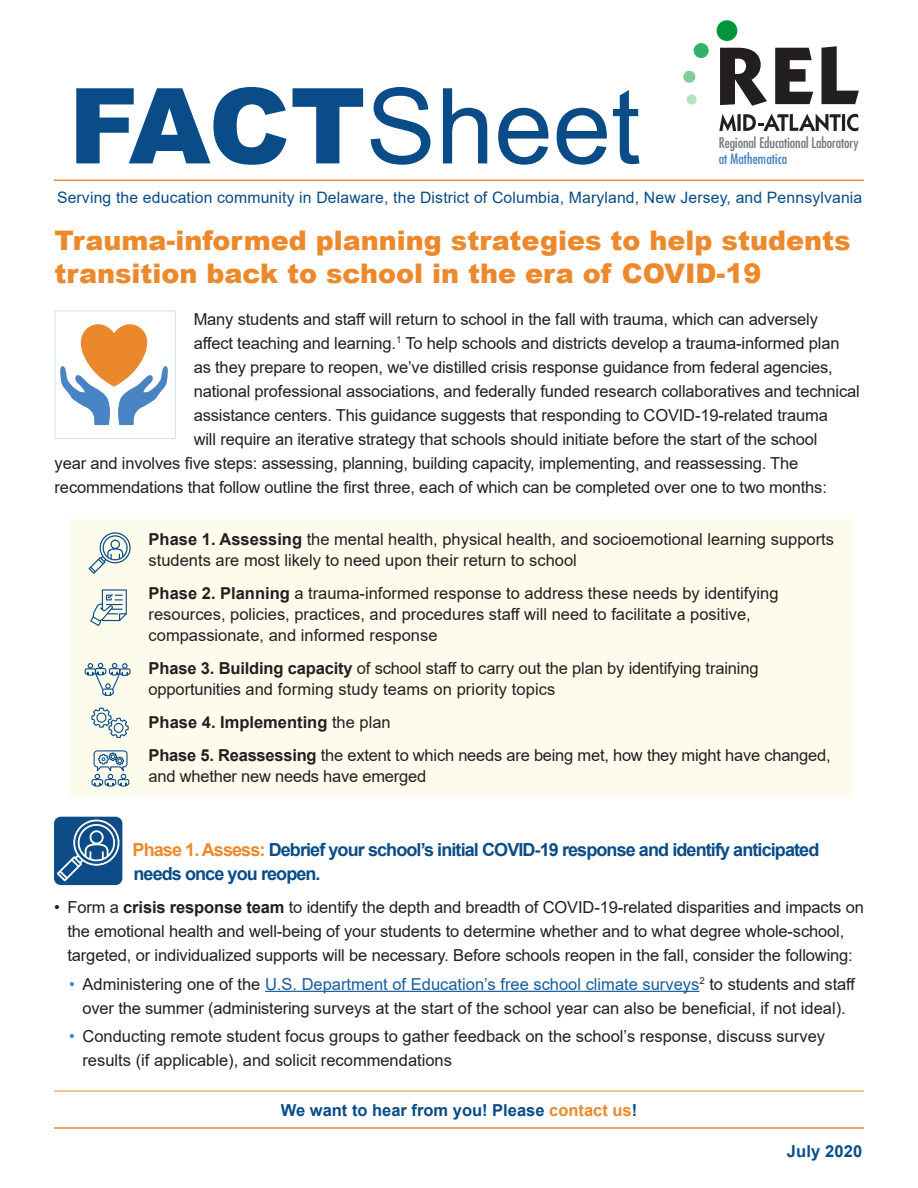
<style>
.page{position:relative;width:918px;height:1188px;background:#fff}
.page>*{position:absolute;margin:0;border:0;box-sizing:border-box;transform-origin:0 0}
.t1{font:105px "Arial";color:#094c88}
.Fact_sheet_title{font:900 27px/33px "Arial";color:#ec892d}
.Bhead{font:700 18px "Arial";letter-spacing:-.05em;color:#094c88}
.text{font:16.5px "Arial";letter-spacing:-.01em;color:#231f20}
.Numb_list{font:16.5px/21px "Arial";color:#231f20}
.bullet_list{font:16.5px "Arial";letter-spacing:-.01em;color:#231f20}
.bullet_list-2{font:16.5px "Arial";color:#175d9e}
.t2{font:700 16.5px "Arial";color:#094c88}
.Numb_list-2{font:700 16.5px "Arial";color:#231f20}
.bullet_list-3{font:16.5px "Arial";color:#4783c4}
.t3{font:15.75px "Arial";letter-spacing:.01em;color:#094c88}
.t4{font:condensed 14.25px "Futura";letter-spacing:-.005em;color:#76787b}
.t5{font:condensed 14.25px "Futura";letter-spacing:.005em;color:#4783c4}
.Bhead-2{font:9.6px "Arial";color:#231f20}
.s1{font-weight:900}
.s2{font-weight:700}
.s3{font-weight:400}
.s4{color:#ec892d}
.s5{color:#231f20}
</style>
<div class="page">
<svg style="left:720px;top:48px;width:47px;height:58px"></svg>
<svg style="left:775px;top:48px;width:38px;height:56px"></svg>
<svg style="left:821px;top:46px;width:38px;height:58px"></svg>
<div style="left:694px;top:43px;width:15px;height:15px;background:#33b06c;border-radius:50%"></div>
<div style="left:683px;top:71px;width:12px;height:12px;background:#83cb9b;border-radius:50%"></div>
<div style="left:687px;top:94px;width:10px;height:11px;background:#b6e0c2;border-radius:50%"></div>
<div style="left:717px;top:20px;width:20px;height:21px;background:#00943d;border-radius:50%"></div>
<svg style="left:719px;top:114px;width:17px;height:17px"></svg>
<svg style="left:737px;top:114px;width:4px;height:17px"></svg>
<svg style="left:743px;top:114px;width:98px;height:17px"></svg>
<hr style="left:842px;top:114px;width:3px;height:17px;background:#231f20">
<svg style="left:847px;top:114px;width:12px;height:17px"></svg>
<hr style="left:54px;top:180px;width:810px;height:1px;background:#ec892d">
<hr style="left:54px;top:1127px;width:810px;height:2px;background:#ec892d">
<hr style="left:54px;top:1091px;width:810px;height:1px;background:#ec892d">
<svg style="left:60px;top:324px;width:108px;height:102px"></svg>
<div style="left:55px;top:311px;width:121px;height:128px;border:1px solid #cee1f3"></div>
<hr style="left:265px;top:991px;width:434px;height:1px;background:#175d9e">
<div style="left:70px;top:519px;width:781px;height:276px;background:#fdfcec"></div>
<svg style="left:89px;top:532px;width:42px;height:42px"></svg>
<svg style="left:90px;top:589px;width:37px;height:37px"></svg>
<svg style="left:85px;top:663px;width:46px;height:33px"></svg>
<svg style="left:91px;top:707px;width:38px;height:31px"></svg>
<svg style="left:91px;top:750px;width:39px;height:37px"></svg>
<div style="left:54px;top:817px;width:68px;height:68px;background:#0d4c87;border-radius:7px"></div>
<svg style="left:57px;top:820px;width:62px;height:61px"></svg>
<h1 class="t1" style="left:68px;top:54px;width:573px"><span class="s1">FACT</span>Sheet</h1>
<p class="t4" style="left:719px;top:134px;width:141px">Regional Educational Laboratory</p>
<p class="t3" style="left:57px;top:186px;width:807px">Serving the education community in Delaware, the District of Columbia, Maryland, New Jersey, and Pennsylvania</p>
<p class="t5" style="left:719px;top:150px;width:70px">at Mathematica</p>
<p class="Fact_sheet_title" style="left:55px;top:223px;width:797px">Trauma-informed planning strategies to help students transition back to school in the era of COVID-19</p>
<p class="text" style="left:194px;top:308px;width:626px">Many students and staff will return to school in the fall with trauma, which can adversely</p>
<p class="text" style="left:194px;top:332px;width:204px">affect teaching and learning.</p>
<p class="Bhead-2" style="left:396px;top:333px;width:7px">1</p>
<p class="text" style="left:405px;top:332px;width:436px">To help schools and districts develop a trauma-informed plan</p>
<p class="text" style="left:194px;top:356px;width:641px">as they prepare to reopen, we’ve distilled crisis response guidance from federal agencies,</p>
<p class="text" style="left:194px;top:380px;width:668px">national professional associations, and federally funded research collaboratives and technical</p>
<p class="text" style="left:194px;top:404px;width:636px">assistance centers. This guidance suggests that responding to COVID-19-related trauma</p>
<p class="text" style="left:194px;top:428px;width:625px">will require an iterative strategy that schools should initiate before the start of the school</p>
<p class="text" style="left:55px;top:452px;width:745px">year and involves five steps: assessing, planning, building capacity, implementing, and reassessing. The</p>
<p class="text" style="left:55px;top:476px;width:774px">recommendations that follow outline the first three, each of which can be completed over one to two months:</p>
<p class="Numb_list" style="left:149px;top:528px;width:687px"><span class="s2">Phase 1. Assessing</span> the mental health, physical health, and socioemotional learning supports students are most likely to need upon their return to school</p>
<p class="Numb_list" style="left:149px;top:582px;width:632px"><span class="s2">Phase 2. Planning</span> a trauma-informed response to address these needs by identifying resources, policies, practices, and procedures staff will need to facilitate a positive, compassionate, and informed response</p>
<p class="Numb_list" style="left:149px;top:657px;width:611px"><span class="s2">Phase 3. Building capacity</span> of school staff to carry out the plan by identifying training opportunities and forming study teams on priority topics</p>
<p class="Numb_list-2" style="left:149px;top:710px;width:244px">Phase 4. Implementing <span class="s3">the plan</span></p>
<p class="Numb_list" style="left:149px;top:744px;width:684px"><span class="s2">Phase 5. Reassessing</span> the extent to which needs are being met, how they might have changed, and whether new needs have emerged</p>
<p class="Numb_list" style="left:511px;top:603px;width:6px">f</p>
<p class="Numb_list" style="left:447px;top:657px;width:6px">f</p>
<p class="Bhead" style="left:133px;top:837px;width:688px"><span class="s4">Phase 1. Assess:</span> Debrief your school’s initial COVID-19 response and identify anticipated</p>
<p class="Bhead" style="left:134px;top:861px;width:189px">needs once you reopen.</p>
<p class="bullet_list" style="left:54px;top:896px;width:811px">• Form a <span class="s2">crisis response team</span> to identify the depth and breadth of COVID-19-related disparities and impacts on</p>
<p class="bullet_list" style="left:68px;top:920px;width:778px">the emotional health and well-being of your students to determine whether and to what degree whole-school,</p>
<p class="bullet_list" style="left:68px;top:944px;width:787px">targeted, or individualized supports will be necessary. Before schools reopen in the fall, consider the following:</p>
<p class="bullet_list-3" style="left:69px;top:972px;width:7px">•</p>
<p class="bullet_list-2" style="left:82px;top:972px;width:775px"><span class="s5">Administering one of the</span> U.S. Department of Education’s free school climate surveys<sup>2</sup> <span class="s5">to students and staff</span></p>
<p class="bullet_list" style="left:82px;top:996px;width:765px">over the summer (administering surveys at the start of the school year can also be beneficial, if not ideal).</p>
<p class="bullet_list-3" style="left:69px;top:1025px;width:7px">•</p>
<p class="bullet_list" style="left:82px;top:1025px;width:744px">Conducting remote student focus groups to gather feedback on the school’s response, discuss survey</p>
<p class="bullet_list" style="left:82px;top:1049px;width:371px">results (if applicable), and solicit recommendations</p>
<p class="t2" style="left:281px;top:1098px;width:358px">We want to hear from you! Please <span class="s4">contact us</span>!</p>
<p class="t2" style="left:787px;top:1139px;width:77px">July 2020</p>
</div>
